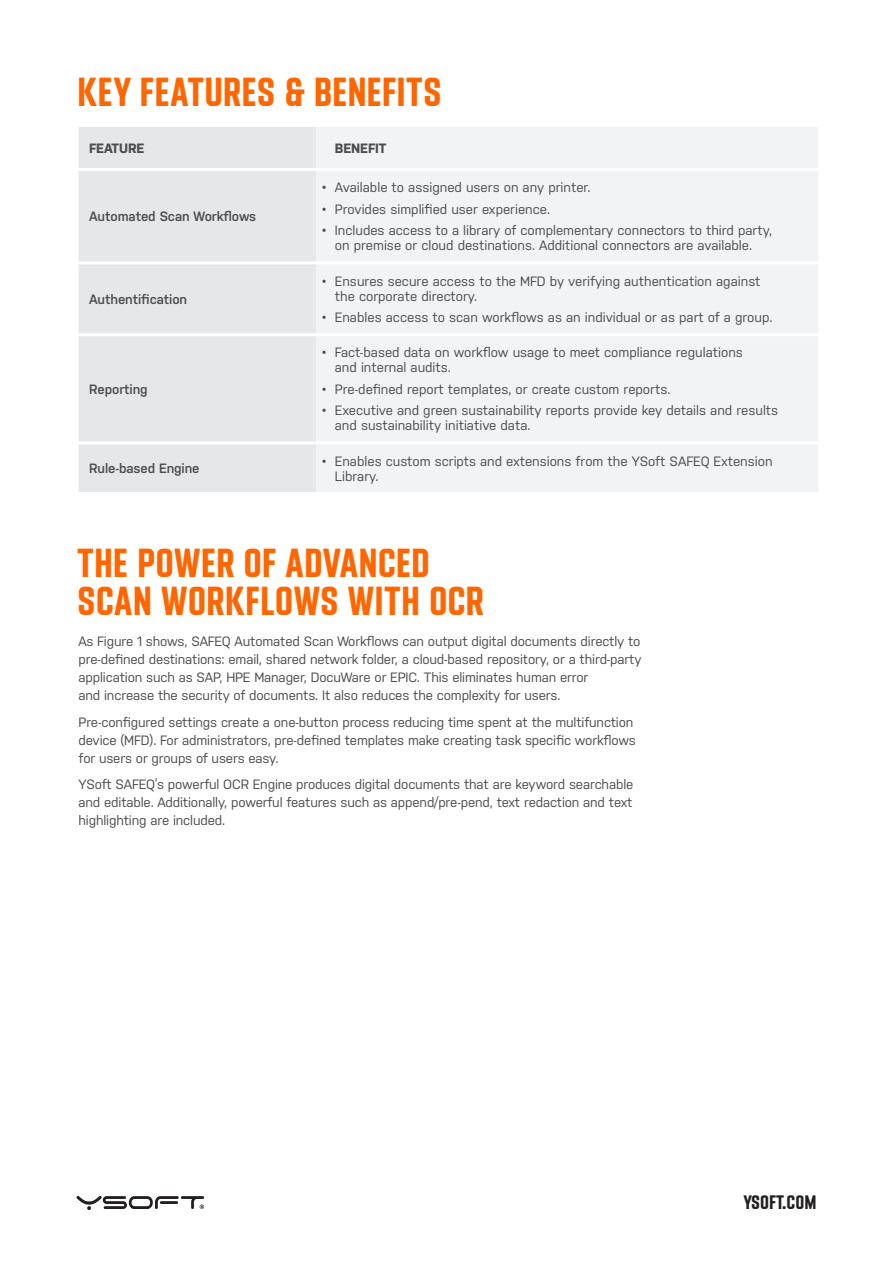
<style>
.page{position:relative;width:893px;height:1263px;background:#fff}
.page>*{position:absolute;margin:0;border:0;box-sizing:border-box;transform-origin:0 0}
.t1{font:700 40.5px/37.5px "Y Soft";letter-spacing:.005em;color:#f60}
.web_footer{font:700 19.5px "Y Soft";color:#231f20}
.t2{font:13.5px/18px "Nudista";letter-spacing:-.01em;color:#4b4c4d}
.TAB_Chapter{font:600 13.5px "Nudista";letter-spacing:-.005em;color:#4b4c4d}
.TAB_Header{font:700 13.5px "Nudista";letter-spacing:-.005em;color:#4b4c4d}
</style>
<div class="page">
<svg style="left:77px;top:1196px;width:127px;height:14px"></svg>
<div style="left:79px;top:127px;width:237px;height:365px;background:#e6e7e9"></div>
<div style="left:316px;top:127px;width:502px;height:365px;background:#f2f3f4"></div>
<hr style="left:79px;top:168px;width:237px;height:3px;background:#fff">
<hr style="left:316px;top:168px;width:502px;height:3px;background:#fff">
<hr style="left:79px;top:261px;width:237px;height:3px;background:#fff">
<hr style="left:316px;top:261px;width:502px;height:3px;background:#fff">
<hr style="left:79px;top:333px;width:237px;height:3px;background:#fff">
<hr style="left:316px;top:333px;width:502px;height:3px;background:#fff">
<hr style="left:79px;top:441px;width:237px;height:3px;background:#fff">
<hr style="left:316px;top:441px;width:502px;height:3px;background:#fff">
<h2 class="t1" style="left:77px;top:73px;width:366px">KEY FEATURES &amp; BENEFITS</h2>
<p class="TAB_Header" style="left:89px;top:139px;width:57px">FEATURE</p>
<p class="TAB_Header" style="left:335px;top:139px;width:53px">BENEFIT</p>
<p class="TAB_Chapter" style="left:89px;top:209px;width:169px">Automated Scan Workflows</p>
<p class="TAB_Chapter" style="left:89px;top:291px;width:100px">Authentification</p>
<p class="TAB_Chapter" style="left:89px;top:381px;width:60px">Reporting</p>
<p class="t2" style="left:322px;top:177px;width:270px">• Available to assigned users on any printer.</p>
<p class="t2" style="left:322px;top:199px;width:230px">• Provides simplified user experience.</p>
<p class="t2" style="left:322px;top:222px;width:452px;line-height:15px;text-align:center">• Includes access to a library of complementary connectors to third party, on premise or cloud destinations. Additional connectors are available.</p>
<p class="t2" style="left:335px;top:272px;width:427px;line-height:15px;text-indent:-13px">• Ensures secure access to the MFD by verifying authentication against the corporate directory.</p>
<p class="t2" style="left:322px;top:307px;width:452px">• Enables access to scan workflows as an individual or as part of a group.</p>
<p class="t2" style="left:335px;top:344px;width:410px;line-height:15px;text-indent:-13px">• Fact-based data on workflow usage to meet compliance regulations and internal audits.</p>
<p class="t2" style="left:322px;top:379px;width:350px">• Pre-defined report templates, or create custom reports.</p>
<p class="t2" style="left:335px;top:402px;width:445px;line-height:15px;text-indent:-13px">• Executive and green sustainability reports provide key details and results and sustainability initiative data.</p>
<p class="TAB_Chapter" style="left:89px;top:461px;width:112px">Rule-based Engine</p>
<p class="t2" style="left:335px;top:452px;width:439px;line-height:15px;text-indent:-13px">• Enables custom scripts and extensions from the YSoft SAFEQ Extension<br>Library.</p>
<h2 class="t1" style="left:77px;top:544px;width:408px">THE POWER OF ADVANCED<br>SCAN WORKFLOWS WITH OCR</h2>
<p class="t2" style="left:79px;top:631px;width:565px">As Figure 1 shows, SAFEQ Automated Scan Workflows can output digital documents directly to pre-defined destinations: email, shared network folder, a cloud-based repository, or a third-party application such as SAP, HPE Manager, DocuWare or EPIC. This eliminates human error<br>and increase the security of documents. It also reduces the complexity for users.</p>
<p class="t2" style="left:79px;top:712px;width:559px">Pre-configured settings create a one-button process reducing time spent at the multifunction device (MFD). For administrators, pre-defined templates make creating task specific workflows for users or groups of users easy.</p>
<p class="t2" style="left:79px;top:774px;width:556px;text-align:justify">YSoft SAFEQ’s powerful OCR Engine produces digital documents that are keyword searchable and editable. Additionally, powerful features such as append/pre-pend, text redaction and text highlighting are included.</p>
<p class="web_footer" style="left:744px;top:1191px;width:74px">YSOFT.COM</p>
</div>
